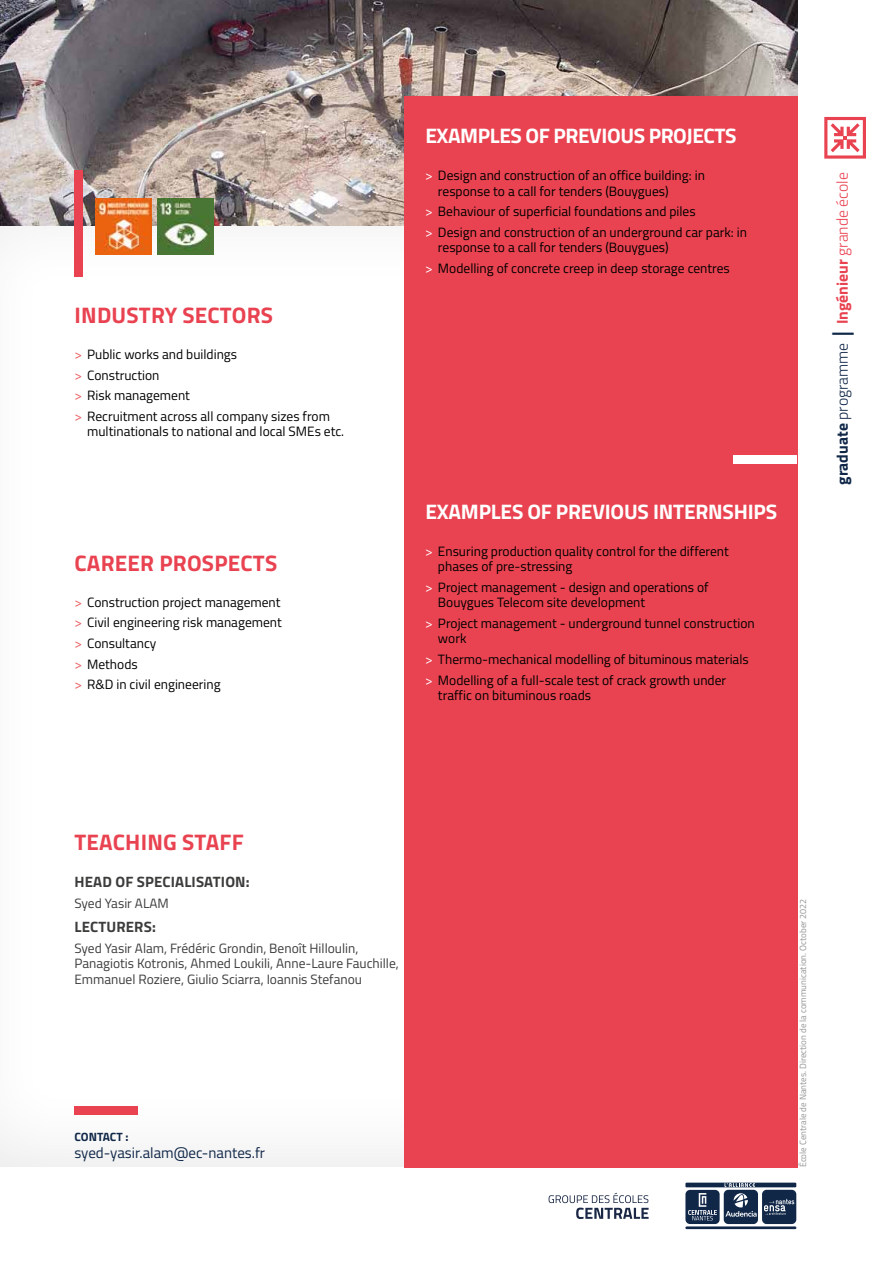
<style>
.page{position:relative;width:893px;height:1263px;background:#fff}
.page>*{position:absolute;margin:0;border:0;box-sizing:border-box;transform-origin:0 0}
.t1{font:700 22.5px "Titillium";letter-spacing:.01em;color:#e94250}
.t2{font:700 21px "Titillium";letter-spacing:-.01em;color:#fff}
.t3{font:300 15.75px "Titillium";color:#e94250}
.t4{font:700 15px "Titillium";letter-spacing:.01em;color:#3c3c3b}
.t5{font:15px "Titillium";color:#102748}
.t6{font:13.5px/20.7px "Titillium";color:#000}
.t7{font:13.5px/15.5px "Titillium";color:#3c3c3b}
.t8{font:700 12px "Titillium";letter-spacing:-.005em;color:#102748}
.t9{font:9px "Titillium";color:#949494}
.s1{color:#eb5b5e}
.s2{color:#fff}
.s3{font-weight:700;color:#102748}
.s4{color:#102748}
.s5{font-weight:700;font-size:31.5px;color:#102748}
.s6{font-weight:700}
</style>
<div class="page">
<img style="left:0;top:0;width:797px;height:225px">
<div style="left:404px;top:96px;width:393px;height:1071px;background:#e94250"></div>
<div style="left:74px;top:1106px;width:64px;height:8px;background:#e94250"></div>
<div style="left:74px;top:170px;width:9px;height:106px;background:#e94250"></div>
<div style="left:733px;top:455px;width:64px;height:9px;background:#fff"></div>
<svg style="left:824px;top:117px;width:42px;height:42px"></svg>
<div style="left:685px;top:1182px;width:111px;height:5px;background:#102748"></div>
<hr style="left:685px;top:1226px;width:111px;height:3px;background:#102748">
<div style="left:724px;top:1190px;width:34px;height:34px;background:#102748;border-radius:5px"></div>
<div style="left:762px;top:1190px;width:34px;height:34px;background:#102748;border-radius:5px"></div>
<svg style="left:764px;top:1199px;width:30px;height:16px"></svg>
<div style="left:685px;top:1190px;width:35px;height:34px;background:#102748;border-radius:5px"></div>
<svg style="left:688px;top:1193px;width:29px;height:27px"></svg>
<svg style="left:724px;top:1183px;width:31px;height:4px"></svg>
<svg style="left:725px;top:1193px;width:32px;height:24px"></svg>
<svg style="left:549px;top:1193px;width:100px;height:26px"></svg>
<img style="left:96px;top:198px;width:56px;height:56px">
<img style="left:158px;top:198px;width:56px;height:56px">
<h1 class="t1" style="left:75px;top:298px;width:200px">INDUSTRY SECTORS</h1>
<p class="t6" style="left:74px;top:343px;width:257px"><span class="s1">&gt;</span> Public works and buildings<br><span class="s1">&gt;</span> Construction<br><span class="s1">&gt;</span> Risk management<br><span class="s1">&gt;</span> Recruitment across all company sizes from</p>
<p class="t6" style="left:87px;top:421px;width:259px">multinationals to national and local SMEs etc.</p>
<h1 class="t1" style="left:75px;top:546px;width:204px">CAREER PROSPECTS</h1>
<p class="t6" style="left:74px;top:591px;width:209px"><span class="s1">&gt;</span> Construction project management <span class="s1">&gt;</span> Civil engineering risk management <span class="s1">&gt;</span> Consultancy<br><span class="s1">&gt;</span> Methods<br><span class="s1">&gt;</span> R&amp;D in civil engineering</p>
<h2 class="t2" style="left:425px;top:120px;width:313px">EXAMPLES OF PREVIOUS PROJECTS</h2>
<p class="t6" style="left:438px;top:167px;width:268px;line-height:15.5px;text-indent:-13px"><span class="s2">&gt;</span> Design and construction of an office building: in response to a call for tenders (Bouygues)</p>
<p class="t6" style="left:425px;top:201px;width:323px"><span class="s2">&gt;</span> Behaviour of superficial foundations and piles<br><span class="s2">&gt;</span> Design and construction of an underground car park: in</p>
<p class="t6" style="left:425px;top:237px;width:306px;text-indent:13px">response to a call for tenders (Bouygues)<br><span class="s2">&gt;</span> Modelling of concrete creep in deep storage centres</p>
<h2 class="t2" style="left:425px;top:495px;width:353px">EXAMPLES OF PREVIOUS INTERNSHIPS</h2>
<p class="t6" style="left:438px;top:543px;width:292px;line-height:15.5px;text-indent:-13px"><span class="s2">&gt;</span> Ensuring production quality control for the different phases of pre-stressing</p>
<p class="t6" style="left:438px;top:579px;width:272px;line-height:15.5px;text-indent:-13px"><span class="s2">&gt;</span> Project management - design and operations of<br>Bouygues Telecom site development</p>
<p class="t6" style="left:438px;top:615px;width:318px;line-height:15.5px;text-indent:-13px"><span class="s2">&gt;</span> Project management - underground tunnel construction work</p>
<p class="t6" style="left:425px;top:648px;width:325px"><span class="s2">&gt;</span> Thermo-mechanical modelling of bituminous materials <span class="s2">&gt;</span> Modelling of a full-scale test of crack growth under</p>
<p class="t6" style="left:438px;top:684px;width:155px">traffic on bituminous roads</p>
<p class="t3" style="left:831px;top:485px;width:314px;rotate:-90deg"><span class="s3">graduate</span> <span class="s4">programme</span> <span class="s5">I</span> <span class="s6">Ingénieur</span> grande école</p>
<h1 class="t1" style="left:75px;top:825px;width:171px">TEACHING STAFF</h1>
<p class="t4" style="left:74px;top:870px;width:177px">HEAD OF SPECIALISATION:</p>
<p class="t7" style="left:74px;top:895px;width:96px">Syed Yasir ALAM</p>
<p class="t4" style="left:74px;top:916px;width:83px">LECTURERS:</p>
<p class="t7" style="left:74px;top:940px;width:326px">Syed Yasir Alam, Frédéric Grondin, Benoît Hilloulin,<br>Panagiotis Kotronis, Ahmed Loukili, Anne-Laure Fauchille,<br>Emmanuel Roziere, Giulio Sciarra, Ioannis Stefanou</p>
<p class="t8" style="left:74px;top:1128px;width:56px">CONTACT :</p>
<p class="t5" style="left:74px;top:1141px;width:192px">syed-yasir.alam@ec-nantes.fr</p>
<p class="t9" style="left:796px;top:1167px;width:270px;rotate:-90deg">École Centrale de Nantes. Direction de la communication. October 2022</p>
</div>
